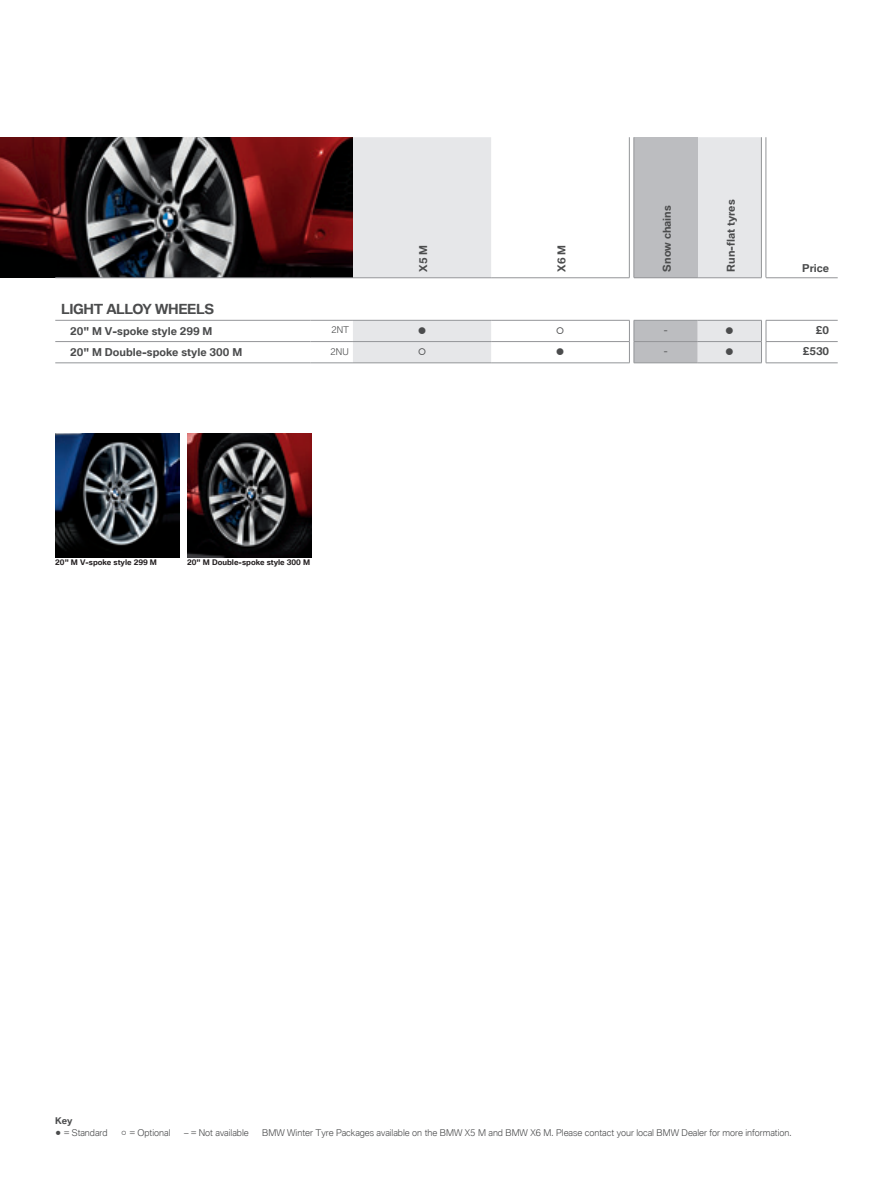
<style>
.page{position:relative;width:893px;height:1191px;background:#fff}
.page>*{position:absolute;margin:0;border:0;box-sizing:border-box;transform-origin:0 0}
.t1{font:700 13.5px "BMW Type Global Pro";letter-spacing:-.025em;color:#4b4c4d}
.t2{font:300 12px "BMW Type Global Pro";color:#4b4c4d}
.t3{font:700 10.5px "BMW Type Global Pro";color:#4b4c4d}
.t4{font:300 9px "BMW Type Global Pro";color:#4b4c4d}
.t5{font:700 9px "BMW Type Global Pro";color:#4b4c4d}
.t6{font:700 7.5px "BMW Type Global Pro";color:#231f20}
.s1{font-size:7.5px}
</style>
<div class="page">
<svg style="left:353px;top:137px;width:408px;height:140px;fill:#e6e7e9"></svg>
<div style="left:634px;top:137px;width:64px;height:140px;background:#bcbdc0"></div>
<hr style="left:629px;top:137px;width:1px;height:140px;background:#939598">
<hr style="left:634px;top:137px;width:1px;height:140px;background:#939598">
<hr style="left:761px;top:137px;width:1px;height:140px;background:#939598">
<hr style="left:766px;top:137px;width:1px;height:140px;background:#939598">
<img style="left:0;top:137px;width:353px;height:140px">
<div style="left:353px;top:321px;width:138px;height:41px;background:#e6e7e9"></div>
<hr style="left:55px;top:277px;width:255px;height:1px;background:#939598">
<hr style="left:310px;top:277px;width:43px;height:1px;background:#939598">
<hr style="left:353px;top:277px;width:138px;height:1px;background:#939598">
<hr style="left:491px;top:277px;width:138px;height:1px;background:#939598">
<hr style="left:634px;top:277px;width:64px;height:1px;background:#939598">
<hr style="left:698px;top:277px;width:63px;height:1px;background:#939598">
<hr style="left:766px;top:277px;width:72px;height:1px;background:#939598">
<hr style="left:55px;top:320px;width:255px;height:1px;background:#939598">
<hr style="left:310px;top:320px;width:43px;height:1px;background:#939598">
<hr style="left:353px;top:320px;width:138px;height:1px;background:#939598">
<hr style="left:491px;top:320px;width:139px;height:1px;background:#939598">
<hr style="left:766px;top:320px;width:72px;height:1px;background:#939598">
<hr style="left:55px;top:341px;width:255px;height:1px;background:#939598">
<hr style="left:310px;top:341px;width:43px;height:1px;background:#939598">
<hr style="left:353px;top:341px;width:138px;height:1px;background:#939598">
<hr style="left:491px;top:341px;width:139px;height:1px;background:#939598">
<hr style="left:766px;top:341px;width:72px;height:1px;background:#939598">
<hr style="left:55px;top:362px;width:255px;height:1px;background:#939598">
<hr style="left:310px;top:362px;width:43px;height:1px;background:#939598">
<hr style="left:353px;top:362px;width:138px;height:1px;background:#939598">
<hr style="left:491px;top:362px;width:139px;height:1px;background:#939598">
<hr style="left:766px;top:362px;width:72px;height:1px;background:#939598">
<svg style="left:629px;top:320px;width:138px;height:43px;background:#cecfd1"></svg>
<img style="left:55px;top:434px;width:124px;height:124px">
<img style="left:187px;top:434px;width:124px;height:124px">
<p class="t3" style="left:417px;top:271px;width:28px;rotate:-90deg">X5 M</p>
<p class="t3" style="left:556px;top:271px;width:28px;rotate:-90deg">X6 M</p>
<p class="t3" style="left:661px;top:271px;width:68px;rotate:-90deg">Snow chains</p>
<p class="t3" style="left:725px;top:271px;width:74px;rotate:-90deg">Run-flat tyres</p>
<p class="t3" style="left:802px;top:262px;width:28px">Price</p>
<h1 class="t1" style="left:61px;top:302px;width:56px">LIGHT ALLOY</h1>
<h1 class="t1" style="left:155px;top:302px;width:51px">WHEELS</h1>
<p class="t3" style="left:70px;top:325px;width:144px">20" M V-spoke style 299 M</p>
<p class="t4" style="left:331px;top:324px;width:19px">2NT</p>
<h2 class="t2" style="left:417px;top:321px;width:11px">●</h2>
<h2 class="t2" style="left:555px;top:321px;width:11px">○</h2>
<h2 class="t2" style="left:664px;top:321px;width:6px">-</h2>
<h2 class="t2" style="left:724px;top:321px;width:11px">●</h2>
<p class="t3" style="left:816px;top:324px;width:15px">£0</p>
<p class="t3" style="left:70px;top:346px;width:174px">20" M Double-spoke style 300 M</p>
<p class="t4" style="left:331px;top:345px;width:20px">2NU</p>
<h2 class="t2" style="left:417px;top:342px;width:11px">○</h2>
<h2 class="t2" style="left:555px;top:342px;width:11px">●</h2>
<h2 class="t2" style="left:664px;top:342px;width:6px">-</h2>
<h2 class="t2" style="left:724px;top:342px;width:11px">●</h2>
<p class="t3" style="left:803px;top:345px;width:28px">£530</p>
<p class="t6" style="left:55px;top:558px;width:103px">20" M V-spoke style 299 M</p>
<p class="t6" style="left:187px;top:558px;width:124px">20" M Double-spoke style 300 M</p>
<p class="t5" style="left:55px;top:1115px;width:19px">Key</p>
<p class="t4" style="left:55px;top:1126px;width:54px"><span class="s1">●</span> = Standard</p>
<p class="t4" style="left:121px;top:1126px;width:51px"><span class="s1">○</span> = Optional</p>
<p class="t4" style="left:184px;top:1126px;width:66px">– = Not available</p>
<p class="t4" style="left:262px;top:1126px;width:531px">BMW Winter Tyre Packages available on the BMW X5 M and BMW X6 M. Please contact your local BMW Dealer for more information.</p>
</div>
